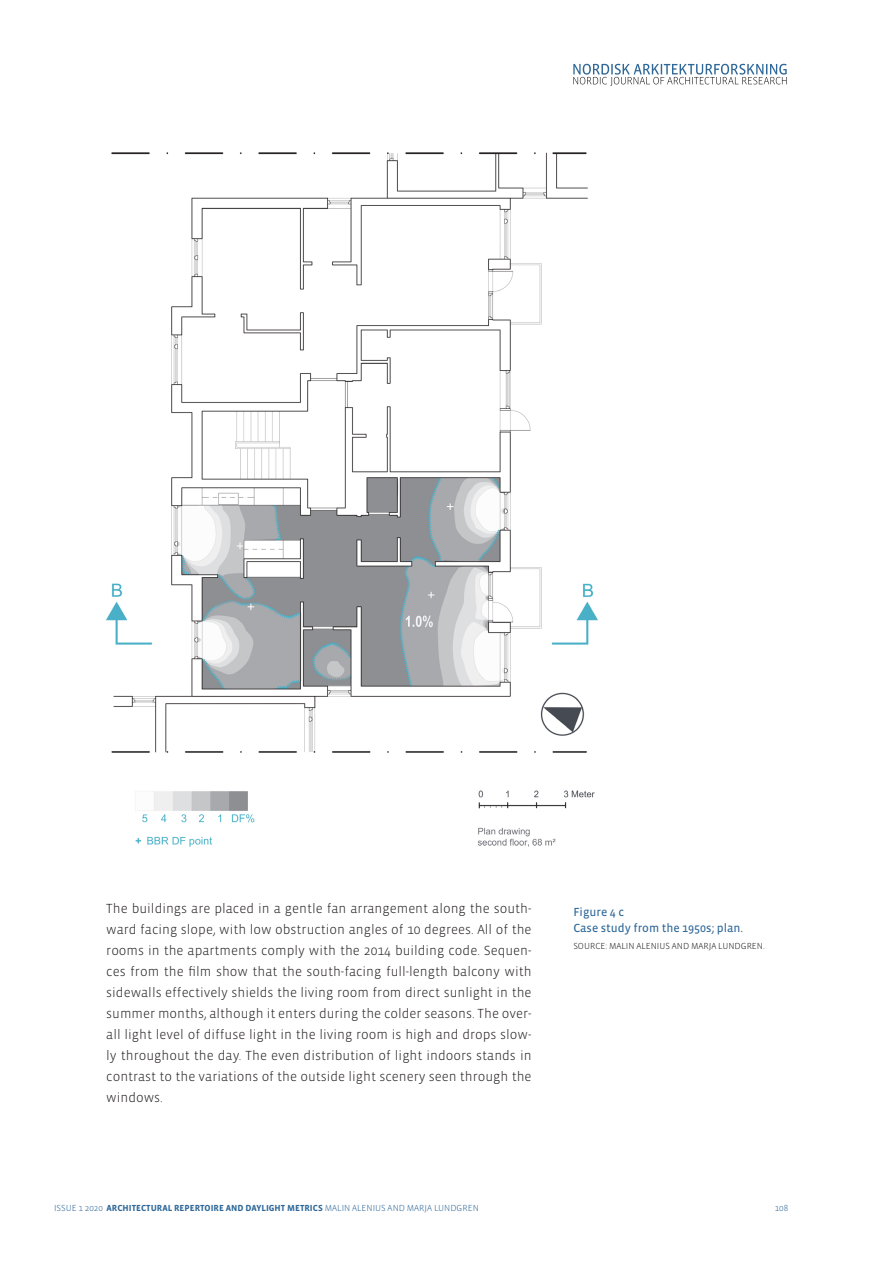
<style>
.page{position:relative;width:893px;height:1263px;background:#fff}
.page>*{position:absolute;margin:0;border:0;box-sizing:border-box;transform-origin:0 0}
.t1{font:300 13.5px/21px "Vista Sans OT";color:#231f20;text-align:justify}
.t2{font:12px/16.5px "Vista Sans OT";color:#2e6798}
.t3{font:700 9px "Vista Sans OT";color:#2e6798}
.t4{font:300 9px "Vista Sans OT";color:#231f20}
.t5{font:300 9px "Vista Sans OT";color:#2e6798}
.s1{font-weight:300}
</style>
<div class="page">
<svg style="left:573px;top:64px;width:214px;height:22px"></svg>
<img style="left:106px;top:152px;width:492px;height:695px">
<p class="t1" style="left:106px;top:898px;width:427px">The buildings are placed in a gentle fan arrangement along the south&shy;ward facing slope, with low obstruction angles of 10 degrees. All of the rooms in the apartments comply with the 2014 building code. Sequen&shy;ces from the film show that the south-facing full-length balcony with sidewalls effectively shields the living room from direct sunlight in the summer months, although it enters during the colder seasons. The over&shy;all light level of diffuse light in the living room is high and drops slow&shy;ly throughout the day. The even distribution of light indoors stands in contrast to the variations of the outside light scenery seen through the windows.</p>
<p class="t2" style="left:573px;top:904px;width:171px">Figure 4 c<br>Case study from the 1950s; plan.</p>
<p class="t4" style="left:573px;top:941px;width:193px">SOURCE: MALIN ALENIUS AND MARJA LUNDGREN.</p>
<p class="t3" style="left:54px;top:1204px;width:426px"><span class="s1">ISSUE 1 2020</span> ARCHITECTURAL REPERTOIRE AND DAYLIGHT METRICS <span class="s1">MALIN ALENIUS AND MARJA LUNDGREN</span></p>
<p class="t5" style="left:775px;top:1204px;width:15px">108</p>
</div>
